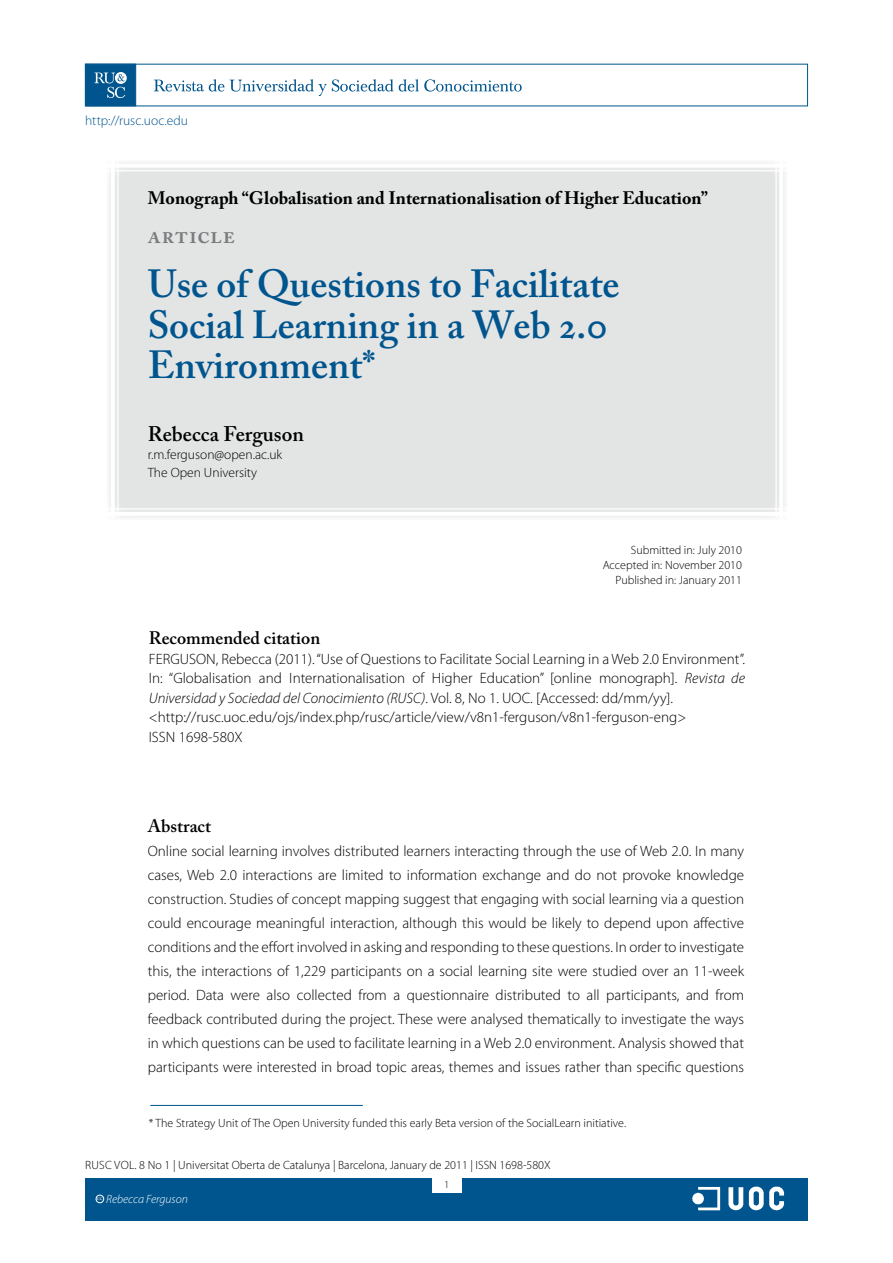
<style>
.page{position:relative;width:893px;height:1263px;background:#fff}
.page>*{position:absolute;margin:0;border:0;box-sizing:border-box;transform-origin:0 0}
.TITOLARTICLE{font:600 39px/40.5px "Adobe Caslon Pro";color:#00558e}
.ARTICULO{font:600 24px "Adobe Caslon Pro";letter-spacing:.03em;color:#7b7c7e}
.AUTOR{font:600 21px "Adobe Caslon Pro";color:#000}
.AVANTITOL_ARTICLE{font:700 18px "Adobe Caslon Pro";color:#000}
.CITARECOMENADA_I_SOB{font:600 18px "Adobe Caslon Pro";color:#000}
._00__titul_resum{font:600 18px "Adobe Caslon Pro";color:#000}
._00__Texte_general_s{font:300 15px/24px "Myriad Pro";color:#000;text-align:justify}
.autor_carrec{font:300 13.5px "Myriad Pro";color:#000}
.t1{font:300 13.5px "Myriad Pro";letter-spacing:.005em;color:#00558e}
.notas{font:300 12px "Myriad Pro";color:#000}
.dates{font:300 12px "Myriad Pro";color:#000}
.t2{font:italic 300 12px "Myriad Pro";color:#fff}
.t3{font:300 10.5px "Myriad Pro";color:#000}
.tercersubtitol{font:600 3.9px "Adobe Caslon Pro";color:#fff}
.s1{font-style:italic}
</style>
<div class="page">
<div style="left:85px;top:1178px;width:723px;height:42px;background:#00558e"></div>
<div style="left:85px;top:64px;width:51px;height:42px;background:#00558e;border:1px solid #00558e"></div>
<svg style="left:115px;top:72px;width:12px;height:12px"></svg>
<svg style="left:94px;top:73px;width:31px;height:25px"></svg>
<svg style="left:154px;top:79px;width:368px;height:17px"></svg>
<div style="left:432px;top:1176px;width:29px;height:17px;background:#fff"></div>
<img style="left:692px;top:1186px;width:93px;height:25px">
<div style="left:96px;top:1195px;width:8px;height:8px;border:1px solid #fff;border-radius:50%"></div>
<hr style="left:150px;top:1105px;width:213px;height:1px;background:#00558e">
<div style="left:107px;top:160px;width:680px;height:360px;background:#e3e4e4"></div>
<hr style="left:117px;top:157px;width:2px;height:361px;background:#fff">
<hr style="left:111px;top:157px;width:4px;height:361px;background:#fff">
<hr style="left:107px;top:170px;width:680px;height:1px;background:#fff">
<hr style="left:107px;top:164px;width:680px;height:4px;background:#fff">
<hr style="left:107px;top:508px;width:680px;height:1px;background:#fff">
<hr style="left:107px;top:512px;width:680px;height:4px;background:#fff">
<hr style="left:775px;top:158px;width:2px;height:361px;background:#fff">
<hr style="left:779px;top:158px;width:4px;height:361px;background:#fff">
<p class="t1" style="left:85px;top:113px;width:105px">http://rusc.uoc.edu</p>
<p class="AVANTITOL_ARTICLE" style="left:148px;top:187px;width:562px">Monograph “Globalisation and Internationalisation of Higher Education”</p>
<p class="ARTICULO" style="left:148px;top:221px;width:89px">ARTiCLe</p>
<p class="TITOLARTICLE" style="left:148px;top:263px;width:473px">Use of Questions to Facilitate<br>Social Learning in a Web 2.0<br>Environment*</p>
<p class="AUTOR" style="left:148px;top:422px;width:158px">Rebecca Ferguson</p>
<p class="autor_carrec" style="left:148px;top:447px;width:136px">r.m.ferguson@open.ac.uk</p>
<p class="autor_carrec" style="left:148px;top:465px;width:111px">The Open University</p>
<p class="dates" style="left:631px;top:543px;width:113px">Submitted in: July 2010</p>
<p class="dates" style="left:603px;top:558px;width:141px">Accepted in: November 2010</p>
<p class="dates" style="left:616px;top:573px;width:128px">Published in: January 2011</p>
<p class="CITARECOMENADA_I_SOB" style="left:149px;top:627px;width:173px">Recommended citation</p>
<p class="_00__Texte_general_s" style="left:149px;top:649px;width:598px;line-height:19.5px">FERGUSON, Rebecca (2011). “Use of Questions to Facilitate Social Learning in a Web 2.0 Environment”.<br>In: “Globalisation and Internationalisation of Higher Education” [online monograph]. <span class="s1">Revista de Universidad y Sociedad del Conocimiento (RUSC)</span>. Vol. 8, No 1. UOC. [Accessed: dd/mm/yy].</p>
<p class="_00__Texte_general_s" style="left:149px;top:705px;width:539px">&lt;http://rusc.uoc.edu/ojs/index.php/rusc/article/view/v8n1-ferguson/v8n1-ferguson-eng&gt;</p>
<p class="_00__Texte_general_s" style="left:149px;top:725px;width:95px">ISSN 1698-580X</p>
<p class="_00__titul_resum" style="left:148px;top:815px;width:65px">Abstract</p>
<p class="_00__Texte_general_s" style="left:148px;top:839px;width:598px">Online social learning involves distributed learners interacting through the use of Web 2.0. In many cases, Web 2.0 interactions are limited to information exchange and do not provoke knowledge construction. Studies of concept mapping suggest that engaging with social learning via a question could encourage meaningful interaction, although this would be likely to depend upon affective conditions and the effort involved in asking and responding to these questions. In order to investigate this, the interactions of 1,229 participants on a social learning site were studied over an 11-week period. Data were also collected from a questionnaire distributed to all participants, and from feedback contributed during the project. These were analysed thematically to investigate the ways in which questions can be used to facilitate learning in a Web 2.0 environment. Analysis showed that participants were interested in broad topic areas, themes and issues rather than specific questions</p>
<p class="notas" style="left:149px;top:1116px;width:479px">* The Strategy Unit of The Open University funded this early Beta version of the SocialLearn initiative.</p>
<p class="notas" style="left:85px;top:1158px;width:467px">RUSC VOL. 8 No 1 | Universitat Oberta de Catalunya | Barcelona, January de 2011 | ISSN 1698-580X</p>
<p class="tercersubtitol" style="left:97px;top:1197px;width:7px">CC</p>
<p class="t3" style="left:445px;top:1178px;width:5px">1</p>
<p class="t2" style="left:106px;top:1193px;width:83px">Rebecca Ferguson</p>
</div>
